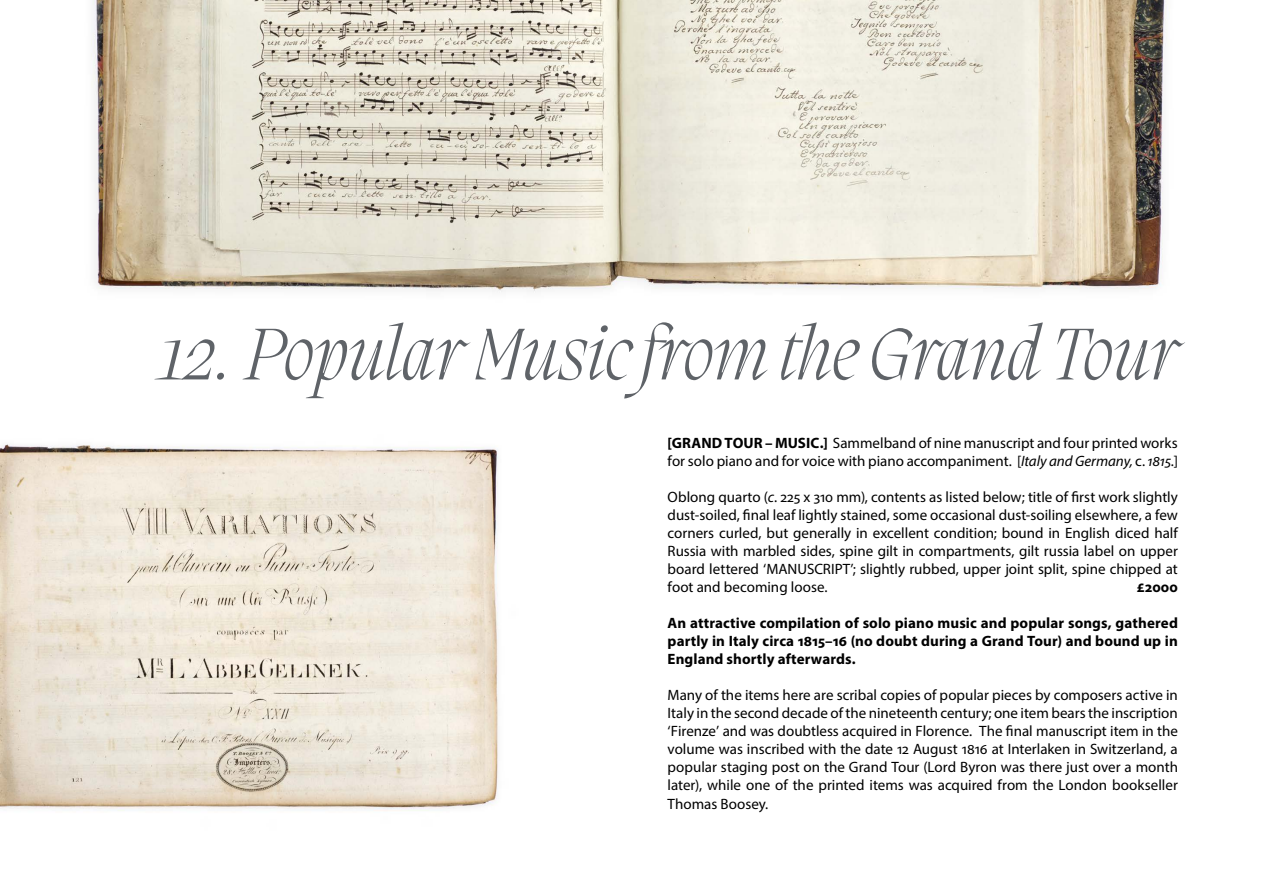
<style>
.page{position:relative;width:1263px;height:893px;background:#fff}
.page>*{position:absolute;margin:0;border:0;box-sizing:border-box;transform-origin:0 0}
.t1{font:italic 200 75px "PP Migra";letter-spacing:-.01em;color:#5f6368}
.t2{font:15px/18px "Myriad Pro";color:#000;text-align:justify}
.t3{font:700 15px/18px "Myriad Pro";letter-spacing:.005em;color:#000;text-align:justify}
.s1{font-weight:700}
.s2{font-style:italic}
</style>
<div class="page">
<img style="left:0;top:444px;width:498px;height:367px">
<img style="left:91px;top:0;width:1076px;height:292px">
<h1 class="t1" style="left:161px;top:306px;width:1019px">12. Popular Music from the Grand Tour</h1>
<p class="t2" style="left:668px;top:434px;width:512px"><span class="s1">[GRAND TOUR – MUSIC.]</span> Sammelband of nine manuscript and four printed works for solo piano and for voice with piano accompaniment. [<span class="s2">Italy and Germany,</span> c. <span class="s2">1815</span>.]</p>
<p class="t2" style="left:668px;top:488px;width:512px">Oblong quarto (<span class="s2">c</span>. 225 x 310 mm), contents as listed below; title of first work slightly dust-soiled, final leaf lightly stained, some occasional dust-soiling elsewhere, a few corners curled, but generally in excellent condition; bound in English diced half Russia with marbled sides, spine gilt in compartments, gilt russia label on upper board lettered ‘MANUSCRIPT’; slightly rubbed, upper joint split, spine chipped at foot and becoming loose.</p>
<p class="t3" style="left:1137px;top:578px;width:43px">£2000</p>
<p class="t3" style="left:668px;top:614px;width:512px">An attractive compilation of solo piano music and popular songs, gathered partly in Italy circa 1815–16 (no doubt during a Grand Tour) and bound up in England shortly afterwards.</p>
<p class="t2" style="left:668px;top:686px;width:512px">Many of the items here are scribal copies of popular pieces by composers active in Italy in the second decade of the nineteenth century; one item bears the inscription ‘Firenze’ and was doubtless acquired in Florence. The final manuscript item in the volume was inscribed with the date 12 August 1816 at Interlaken in Switzerland, a popular staging post on the Grand Tour (Lord Byron was there just over a month later), while one of the printed items was acquired from the London bookseller Thomas Boosey.</p>
</div>
